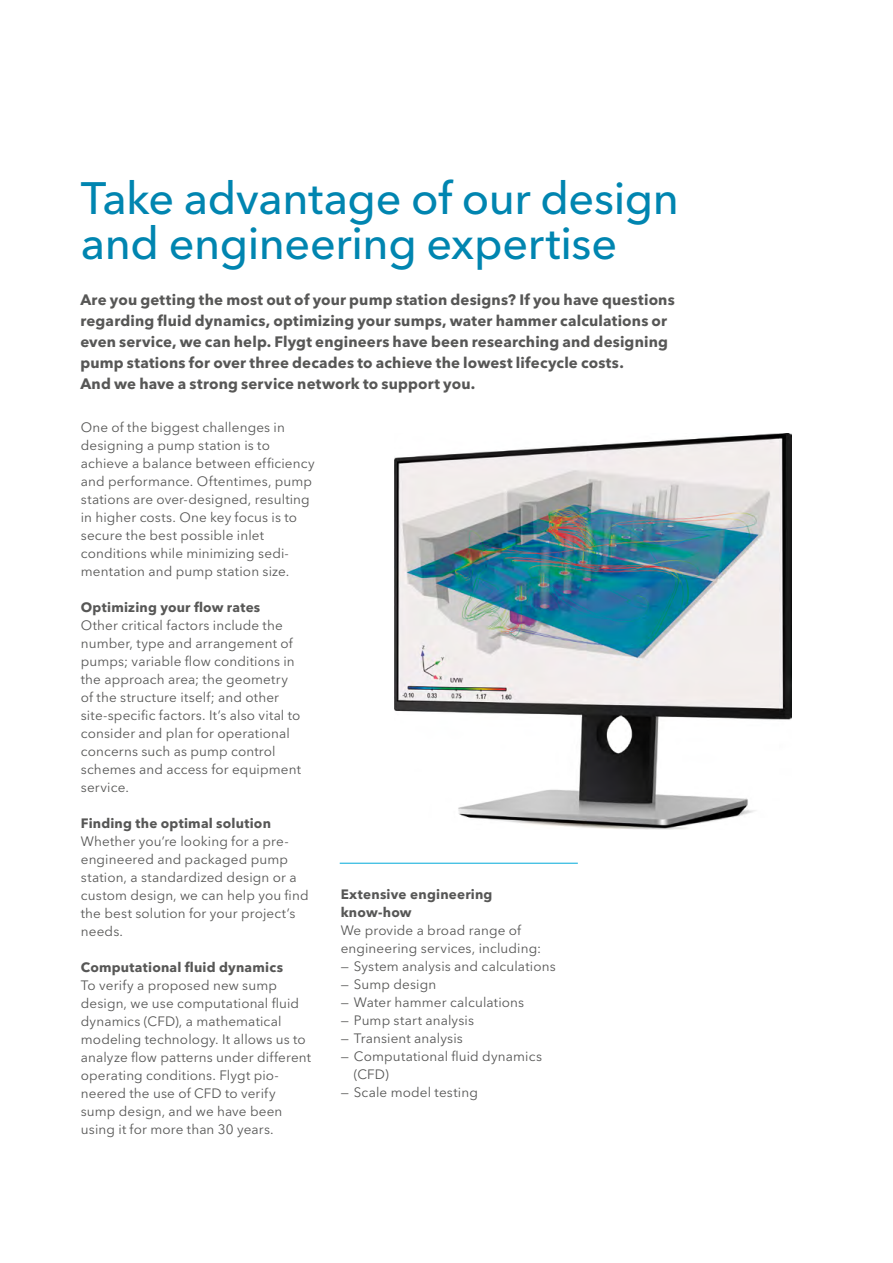
<style>
.page{position:relative;width:893px;height:1263px;background:#fff}
.page>*{position:absolute;margin:0;border:0;box-sizing:border-box;transform-origin:0 0}
.t1{font:500 45px/45px "Avenir Next LT Pro";letter-spacing:-.01em;color:#0085b0}
.t2{font:700 15px/21px "Avenir Next LT Pro";letter-spacing:.01em;color:#575756}
.t3{font:13.5px/18px "Avenir Next LT Pro";letter-spacing:.01em;color:#575756}
.t4{font:700 13.5px/18px "Avenir Next LT Pro";letter-spacing:.015em;color:#575756}
</style>
<div class="page">
<img style="left:394px;top:433px;width:397px;height:397px">
<hr style="left:340px;top:863px;width:238px;height:1px;background:#00aada">
<h1 class="t1" style="left:81px;top:176px;width:600px">Take advantage of our design and engineering expertise</h1>
<p class="t2" style="left:80px;top:289px;width:596px">Are you getting the most out of your pump station designs? If you have questions regarding fluid dynamics, optimizing your sumps, water hammer calculations or even service, we can help. Flygt engineers have been researching and designing pump stations for over three decades to achieve the lowest lifecycle costs.<br>And we have a strong service network to support you.</p>
<p class="t3" style="left:81px;top:418px;width:235px">One of the biggest challenges in designing a pump station is to achieve a balance between efficiency and performance. Oftentimes, pump stations are over-designed, resulting in higher costs. One key focus is to secure the best possible inlet conditions while minimizing sedi&shy;mentation and pump station size.</p>
<p class="t4" style="left:81px;top:598px;width:181px">Optimizing your flow rates</p>
<p class="t3" style="left:81px;top:616px;width:222px">Other critical factors include the number, type and arrangement of pumps; variable flow conditions in the approach area; the geometry of the structure itself; and other site-specific factors. It’s also vital to consider and plan for operational concerns such as pump control schemes and access for equipment service.</p>
<p class="t4" style="left:81px;top:814px;width:192px">Finding the optimal solution</p>
<p class="t3" style="left:81px;top:832px;width:229px">Whether you’re looking for a pre&shy;engineered and packaged pump station, a standardized design or a custom design, we can help you find the best solution for your project’s needs.</p>
<p class="t4" style="left:81px;top:958px;width:204px">Computational fluid dynamics</p>
<p class="t3" style="left:81px;top:976px;width:232px">To verify a proposed new sump design, we use computational fluid dynamics (CFD), a mathematical modeling technology. It allows us to analyze flow patterns under different operating conditions. Flygt pio&shy;neered the use of CFD to verify sump design, and we have been using it for more than 30 years.</p>
<p class="t4" style="left:341px;top:885px;width:153px">Extensive engineering know-how</p>
<p class="t3" style="left:341px;top:921px;width:202px">We provide a broad range of engineering services, including:</p>
<p class="t3" style="left:341px;top:957px;width:217px">— System analysis and calculations</p>
<p class="t3" style="left:341px;top:975px;width:97px">— Sump design</p>
<p class="t3" style="left:341px;top:993px;width:185px">— Water hammer calculations</p>
<p class="t3" style="left:341px;top:1011px;width:135px">— Pump start analysis</p>
<p class="t3" style="left:341px;top:1029px;width:124px">— Transient analysis</p>
<p class="t3" style="left:354px;top:1047px;width:190px;text-indent:-13px">— Computational fluid dynamics (CFD)</p>
<p class="t3" style="left:341px;top:1083px;width:139px">— Scale model testing</p>
</div>
